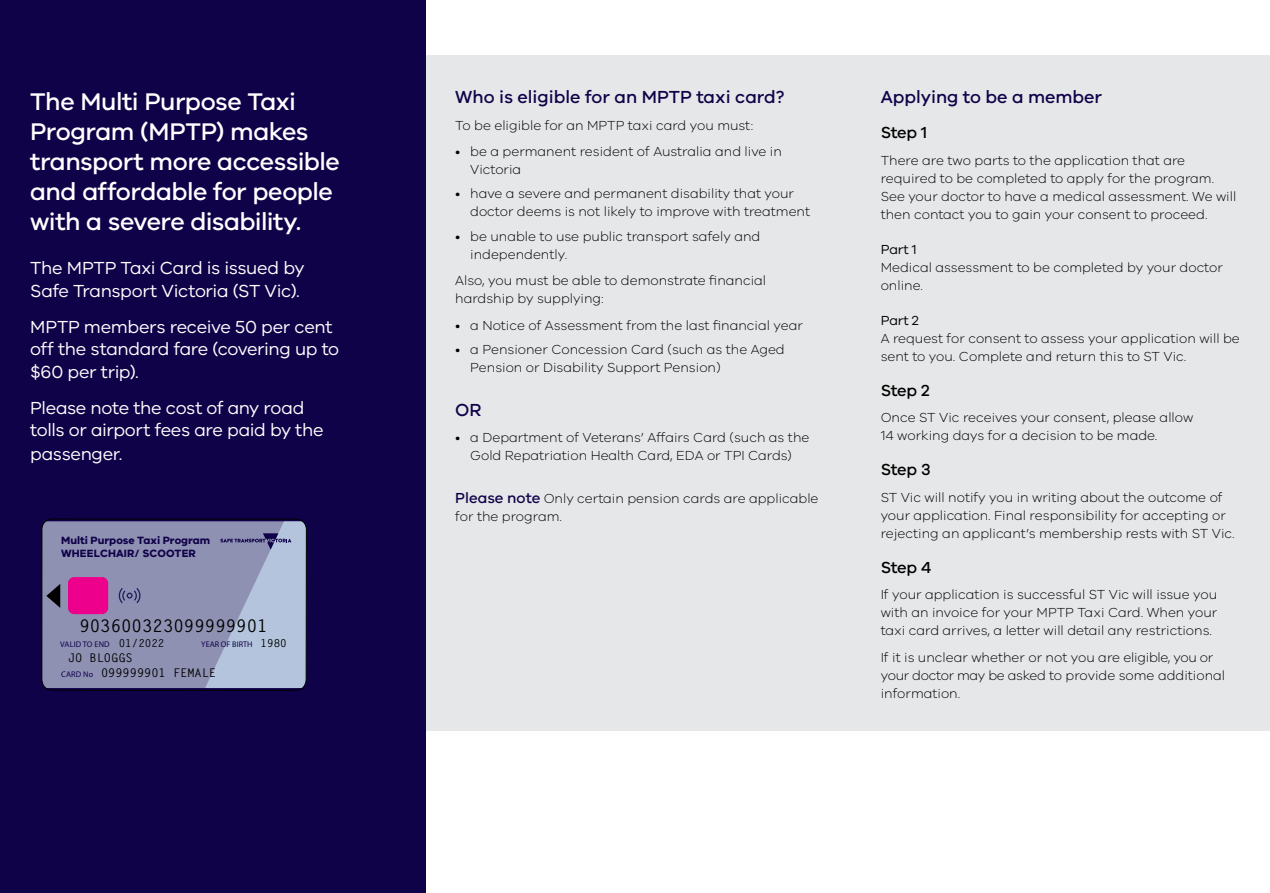
<style>
.page{position:relative;width:1270px;height:893px;background:#fff}
.page>*{position:absolute;margin:0;border:0;box-sizing:border-box;transform-origin:0 0}
.t1{font:500 24.9px/30px "VIC";letter-spacing:-.02em;color:#fff}
.t2{font:18px/22.5px "VIC";letter-spacing:-.02em;color:#fff}
.t3{font:500 18px "VIC";color:#100249}
.t4{font:700 17.4px "Letter Gothic Std";color:#000}
.t5{font:500 16.5px "VIC";letter-spacing:-.02em;color:#000}
.t6{font:300 13.5px/18px "VIC";color:#000}
.t7{font:13.5px "VIC";letter-spacing:-.01em;color:#000}
.t8{font:700 12px/14.9px "Letter Gothic Std";color:#000}
.t9{font:700 10.95px/13px "VIC";color:#100249}
.t10{font:700 10.95px "Letter Gothic Std";color:#000}
.t11{font:8.25px "Myriad Pro";color:#100249}
.t12{font:8.25px "Myriad Pro";letter-spacing:.02em;color:#100249}
.s1{font-family:"Letter Gothic Std";font-weight:700;font-size:10.95px;color:#000}
.s2{font-family:"Myriad Pro";font-weight:400;font-size:8.25px;color:#100249}
.s3{font-weight:500;font-size:15px;color:#100249}
</style>
<div class="page">
<div style="left:425px;top:56px;width:844px;height:675px;background:#e6e7e8"></div>
<div style="left:0;top:0;width:426px;height:893px;background:#100249"></div>
<svg style="left:42px;top:519px;width:265px;height:172px;background:#9390b4"></svg>
<h1 class="t1" style="left:30px;top:86px;width:311px">The Multi Purpose Taxi<br>Program (MPTP) makes transport more accessible and affordable for people with a severe disability.</h1>
<h2 class="t2" style="left:30px;top:256px;width:276px">The MPTP Taxi Card is issued by<br>Safe Transport Victoria (ST Vic).</h2>
<h2 class="t2" style="left:30px;top:315px;width:310px">MPTP members receive 50 per cent off the standard fare (covering up to $60 per trip).</h2>
<h2 class="t2" style="left:30px;top:395px;width:295px;line-height:23.2px">Please note the cost of any road tolls or airport fees are paid by the passenger.</h2>
<p class="t9" style="left:61px;top:534px;width:151px">Multi Purpose Taxi Program<br>WHEELCHAIR/ SCOOTER</p>
<p class="t4" style="left:79px;top:615px;width:190px">903600323099999901</p>
<p class="t10" style="left:119px;top:637px;width:47px">01/2022</p>
<p class="t11" style="left:201px;top:639px;width:87px">YEAR OF BIRTH <span class="s1">1980</span></p>
<p class="t8" style="left:61px;top:651px;width:156px;text-indent:7px">JO BLOGGS<br><span class="s2">CARD No</span> 099999901 FEMALE</p>
<p class="t12" style="left:60px;top:639px;width:51px">VALID TO END</p>
<h2 class="t3" style="left:455px;top:86px;width:331px">Who is eligible for an MPTP taxi card?</h2>
<p class="t6" style="left:455px;top:116px;width:299px">To be eligible for an MPTP taxi card you must:</p>
<p class="t6" style="left:470px;top:142px;width:313px;text-indent:-15px">• be a permanent resident of Australia and live in<br>Victoria</p>
<p class="t6" style="left:470px;top:184px;width:341px;text-indent:-15px">• have a severe and permanent disability that your doctor deems is not likely to improve with treatment</p>
<p class="t6" style="left:470px;top:227px;width:291px;text-indent:-15px">• be unable to use public transport safely and independently.</p>
<p class="t6" style="left:455px;top:271px;width:312px">Also, you must be able to demonstrate financial hardship by supplying:</p>
<p class="t6" style="left:455px;top:316px;width:349px">• a Notice of Assessment from the last financial year</p>
<p class="t6" style="left:470px;top:340px;width:316px;text-indent:-15px">• a Pensioner Concession Card (such as the Aged<br>Pension or Disability Support Pension)</p>
<h2 class="t3" style="left:455px;top:399px;width:28px">OR</h2>
<p class="t6" style="left:455px;top:428px;width:355px;text-align:center">• a Department of Veterans’ Affairs Card (such as the<br>Gold Repatriation Health Card, EDA or TPI Cards)</p>
<p class="t6" style="left:455px;top:489px;width:365px"><span class="s3">Please note</span> Only certain pension cards are applicable for the program.</p>
<h2 class="t3" style="left:880px;top:86px;width:223px">Applying to be a member</h2>
<p class="t5" style="left:880px;top:123px;width:48px">Step 1</p>
<p class="t6" style="left:880px;top:151px;width:357px">There are two parts to the application that are required to be completed to apply for the program.<br>See your doctor to have a medical assessment. We will then contact you to gain your consent to proceed.</p>
<p class="t7" style="left:880px;top:241px;width:38px">Part 1</p>
<p class="t6" style="left:880px;top:258px;width:343px">Medical assessment to be completed by your doctor online.</p>
<p class="t7" style="left:880px;top:312px;width:40px">Part 2</p>
<p class="t6" style="left:880px;top:329px;width:360px">A request for consent to assess your application will be sent to you. Complete and return this to ST Vic.</p>
<p class="t5" style="left:880px;top:380px;width:50px">Step 2</p>
<p class="t6" style="left:880px;top:408px;width:314px">Once ST Vic receives your consent, please allow<br>14 working days for a decision to be made.</p>
<p class="t5" style="left:880px;top:460px;width:51px">Step 3</p>
<p class="t6" style="left:880px;top:488px;width:355px">ST Vic will notify you in writing about the outcome of your application. Final responsibility for accepting or rejecting an applicant’s membership rests with ST Vic.</p>
<p class="t5" style="left:880px;top:557px;width:52px">Step 4</p>
<p class="t6" style="left:880px;top:585px;width:338px;text-align:justify">If your application is successful ST Vic will issue you with an invoice for your MPTP Taxi Card. When your taxi card arrives, a letter will detail any restrictions.</p>
<p class="t6" style="left:880px;top:648px;width:346px">If it is unclear whether or not you are eligible, you or your doctor may be asked to provide some additional information.</p>
</div>
